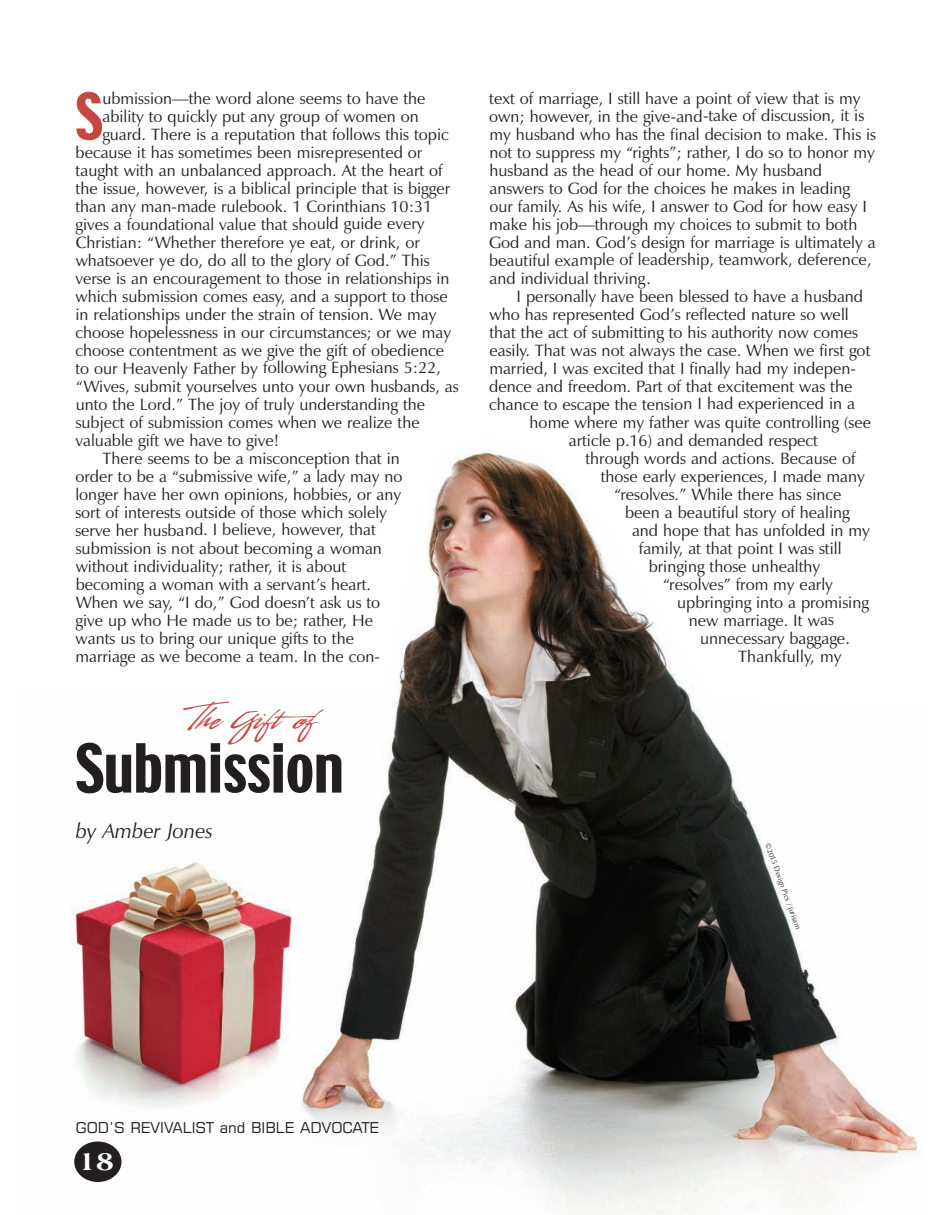
<style>
.page{position:relative;width:932px;height:1215px;background:#fff}
.page>*{position:absolute;margin:0;border:0;box-sizing:border-box;transform-origin:0 0}
.t1{font:60px "Techno";color:#231f20}
.t2{font:57.3px "Techno";color:#c44842}
.t3{font:45px "LHF Sofia Script";color:#c44842}
.t4{font:800 27px "Americana BT";color:#fff}
.t5{font:italic 21px "Zapf Humanist 601 BT";color:#231f20}
.t6{font:16.5px/18px "Zapf Humanist 601 BT";color:#231f20}
.t7{font:15px "Square 721 BT";color:#231f20}
.t8{font:7.5px "Zapf Humanist 601 BT";color:#231f20}
</style>
<div class="page">
<img style="left:71px;top:449px;width:847px;height:766px">
<div style="left:74px;top:1142px;width:47px;height:40px;background:#231f20;border-radius:50%"></div>
<h2 class="t2" style="left:76px;top:86px;width:28px">S</h2>
<p class="t6" style="left:102px;top:91px;width:325px">ubmission—the word alone seems to have the</p>
<p class="t6" style="left:102px;top:109px;width:318px">ability to quickly put any group of women on</p>
<p class="t6" style="left:102px;top:127px;width:348px">guard. There is a reputation that follows this topic</p>
<p class="t6" style="left:76px;top:145px;width:348px">because it has sometimes been misrepresented or</p>
<p class="t6" style="left:76px;top:163px;width:368px">taught with an unbalanced approach. At the heart of</p>
<p class="t6" style="left:76px;top:181px;width:376px">the issue, however, is a biblical principle that is bigger</p>
<p class="t6" style="left:75px;top:199px;width:358px">than any man-made rulebook. 1 Corinthians 10:31</p>
<p class="t6" style="left:75px;top:217px;width:350px">gives a foundational value that should guide every</p>
<p class="t6" style="left:76px;top:235px;width:345px">Christian: “Whether therefore ye eat, or drink, or</p>
<p class="t6" style="left:76px;top:253px;width:355px">whatsoever ye do, do all to the glory of God.” This</p>
<p class="t6" style="left:76px;top:271px;width:375px">verse is an encouragement to those in relationships in</p>
<p class="t6" style="left:76px;top:289px;width:373px">which submission comes easy, and a support to those</p>
<p class="t6" style="left:76px;top:307px;width:362px">in relationships under the strain of tension. We may</p>
<p class="t6" style="left:75px;top:325px;width:377px">choose hopelessness in our circumstances; or we may</p>
<p class="t6" style="left:75px;top:343px;width:370px">choose contentment as we give the gift of obedience</p>
<p class="t6" style="left:75px;top:361px;width:367px">to our Heavenly Father by following Ephesians 5:22,</p>
<p class="t6" style="left:76px;top:379px;width:384px">“Wives, submit yourselves unto your own husbands, as</p>
<p class="t6" style="left:76px;top:397px;width:351px">unto the Lord.” The joy of truly understanding the</p>
<p class="t6" style="left:76px;top:415px;width:345px">subject of submission comes when we realize the</p>
<p class="t6" style="left:76px;top:433px;width:205px">valuable gift we have to give!</p>
<p class="t6" style="left:103px;top:451px;width:299px">There seems to be a misconception that in</p>
<p class="t6" style="left:75px;top:469px;width:328px">order to be a “submissive wife,” a lady may no</p>
<p class="t6" style="left:75px;top:487px;width:327px">longer have her own opinions, hobbies, or any</p>
<p class="t6" style="left:75px;top:505px;width:313px">sort of interests outside of those which solely</p>
<p class="t6" style="left:75px;top:523px;width:302px">serve her husband. I believe, however, that</p>
<p class="t6" style="left:76px;top:541px;width:308px">submission is not about becoming a woman</p>
<p class="t6" style="left:76px;top:559px;width:272px">without individuality; rather, it is about</p>
<p class="t6" style="left:76px;top:577px;width:297px">becoming a woman with a servant’s heart.</p>
<p class="t6" style="left:76px;top:595px;width:306px">When we say, “I do,” God doesn’t ask us to</p>
<p class="t6" style="left:76px;top:613px;width:299px">give up who He made us to be; rather, He</p>
<p class="t6" style="left:76px;top:631px;width:280px">wants us to bring our unique gifts to the</p>
<p class="t6" style="left:75px;top:649px;width:306px">marriage as we become a team. In the con-</p>
<h3 class="t3" style="left:190px;top:701px;width:129px">The Giftof</h3>
<h1 class="t1" style="left:76px;top:737px;width:269px">Submission</h1>
<p class="t5" style="left:76px;top:822px;width:139px">by Amber Jones</p>
<p class="t6" style="left:489px;top:91px;width:388px">text of marriage, I still have a point of view that is my own; however, in the give-and-take of discussion, it is my husband who has the final decision to make. This is not to suppress my “rights”; rather, I do so to honor my husband as the head of our home. My husband answers to God for the choices he makes in leading our family. As his wife, I answer to God for how easy I make his job—through my choices to submit to both God and man. God’s design for marriage is ultimately a beautiful example of leadership, teamwork, deference, and individual thriving.</p>
<p class="t6" style="left:516px;top:289px;width:348px">I personally have been blessed to have a husband</p>
<p class="t6" style="left:489px;top:307px;width:360px">who has represented God’s reflected nature so well</p>
<p class="t6" style="left:489px;top:325px;width:370px">that the act of submitting to his authority now comes</p>
<p class="t6" style="left:489px;top:343px;width:382px">easily. That was not always the case. When we first got</p>
<p class="t6" style="left:489px;top:361px;width:368px">married, I was excited that I finally had my indepen-</p>
<p class="t6" style="left:489px;top:379px;width:364px">dence and freedom. Part of that excitement was the</p>
<p class="t6" style="left:489px;top:397px;width:367px">chance to escape the tension I had experienced in a</p>
<p class="t6" style="left:529px;top:415px;width:343px">home where my father was quite controlling (see</p>
<p class="t6" style="left:569px;top:433px;width:251px">article p.16) and demanded respect</p>
<p class="t6" style="left:585px;top:451px;width:272px">through words and actions. Because of</p>
<p class="t6" style="left:600px;top:469px;width:266px">those early experiences, I made many</p>
<p class="t6" style="left:614px;top:487px;width:229px">“resolves.” While there has since</p>
<p class="t6" style="left:625px;top:505px;width:226px">been a beautiful story of healing</p>
<p class="t6" style="left:632px;top:523px;width:239px">and hope that has unfolded in my</p>
<p class="t6" style="left:638px;top:541px;width:204px">family, at that point I was still</p>
<p class="t6" style="left:648px;top:559px;width:173px">bringing those unhealthy</p>
<p class="t6" style="left:663px;top:577px;width:171px">“resolves” from my early</p>
<p class="t6" style="left:677px;top:595px;width:193px">upbringing into a promising</p>
<p class="t6" style="left:688px;top:613px;width:146px">new marriage. It was</p>
<p class="t6" style="left:700px;top:631px;width:151px">unnecessary baggage.</p>
<p class="t6" style="left:738px;top:649px;width:105px">Thankfully, my</p>
<p class="t8" style="left:770px;top:842px;width:93px;rotate:70deg">©2015 Design Pics / jurisam</p>
<p class="t7" style="left:76px;top:1122px;width:305px">GOD’S REVIVALIST and BIBLE ADVOCATE</p>
<h3 class="t4" style="left:78px;top:1150px;width:38px">18</h3>
</div>
